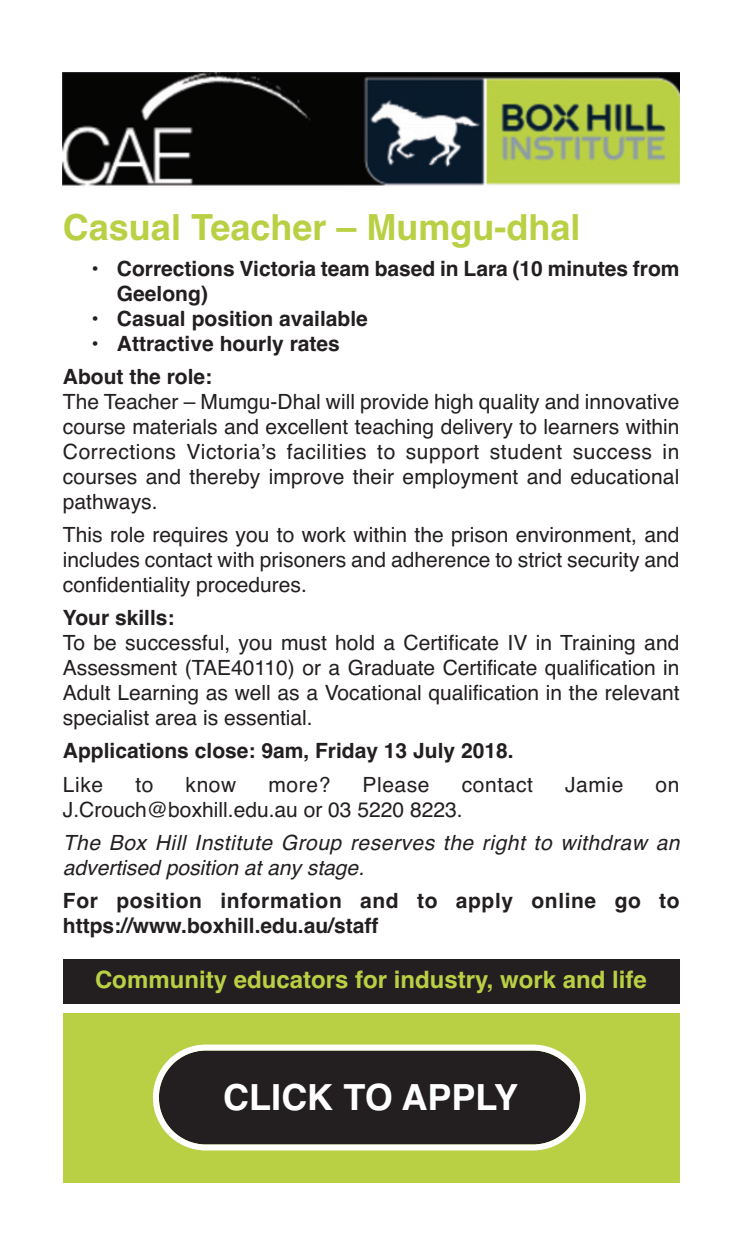
<style>
.page{position:relative;width:742px;height:1251px;background:#fff}
.page>*{position:absolute;margin:0;border:0;box-sizing:border-box;transform-origin:0 0}
.t1{font:700 36px "Helvetica";color:#bad044}
.t2{font:700 36px "Helvetica";color:#fff}
.t3{font:700 24px "Helvetica";color:#bad044}
.t4{font:21px/24.9px "Helvetica";color:#231f20;text-align:justify}
.t5{font:700 21px/24.9px "Helvetica";color:#231f20}
.t6{font:italic 21px/24.9px "Helvetica";letter-spacing:.025em;color:#231f20}
.t7{font:700 21px/24.9px "Helvetica";letter-spacing:.03em;color:#231f20}
.t8{font:21px "Helvetica";letter-spacing:.03em;color:#231f20}
</style>
<div class="page">
<img style="left:63px;top:72px;width:616px;height:114px">
<div style="left:63px;top:959px;width:616px;height:44px;background:#231f20"></div>
<div style="left:63px;top:1013px;width:616px;height:169px;background:#bad044"></div>
<svg style="left:153px;top:1044px;width:433px;height:106px;background:#47453d"></svg>
<h1 class="t1" style="left:63px;top:214px;width:519px">Casual Teacher – Mumgu-dhal</h1>
<p class="t5" style="left:117px;top:258px;width:564px;text-indent:-26px">• Corrections Victoria team based in Lara (10 minutes from<br>Geelong)</p>
<p class="t5" style="left:91px;top:308px;width:278px">• Casual position available</p>
<p class="t5" style="left:63px;top:329px;width:278px;line-height:33.3px;text-indent:28px">• Attractive hourly rates<br>About the role:</p>
<p class="t4" style="left:63px;top:391px;width:618px">The Teacher – Mumgu-Dhal will provide high quality and innovative course materials and excellent teaching delivery to learners within Corrections Victoria’s facilities to support student success in courses and thereby improve their employment and educational pathways.</p>
<p class="t4" style="left:63px;top:524px;width:618px">This role requires you to work within the prison environment, and includes contact with prisoners and adherence to strict security and confidentiality procedures.</p>
<p class="t5" style="left:63px;top:608px;width:113px">Your skills:</p>
<p class="t4" style="left:63px;top:632px;width:618px">To be successful, you must hold a Certificate IV in Training and Assessment (TAE40110) or a Graduate Certificate qualification in Adult Learning as well as a Vocational qualification in the relevant specialist area is essential.</p>
<p class="t5" style="left:63px;top:741px;width:452px">Applications close: 9am, Friday 13 July 2018.</p>
<p class="t4" style="left:63px;top:774px;width:42px">Like</p>
<p class="t4" style="left:135px;top:774px;width:20px">to</p>
<p class="t4" style="left:186px;top:774px;width:52px">know</p>
<p class="t4" style="left:268px;top:774px;width:63px">more?</p>
<p class="t4" style="left:362px;top:774px;width:69px">Please</p>
<p class="t8" style="left:462px;top:777px;width:73px">contact</p>
<p class="t4" style="left:565px;top:774px;width:60px">Jamie</p>
<p class="t4" style="left:655px;top:774px;width:25px">on</p>
<p class="t4" style="left:63px;top:799px;width:401px">J.Crouch@boxhill.edu.au or 03 5220 8223.</p>
<p class="t6" style="left:63px;top:832px;width:618px">The Box Hill Institute Group reserves the right to withdraw an advertised position at any stage.</p>
<p class="t7" style="left:63px;top:891px;width:618px">For position information and to apply online go to https://www.boxhill.edu.au/staff</p>
<p class="t3" style="left:95px;top:971px;width:553px">Community educators for industry, work and life</p>
<h1 class="t2" style="left:223px;top:1084px;width:296px">CLICK TO APPLY</h1>
</div>
